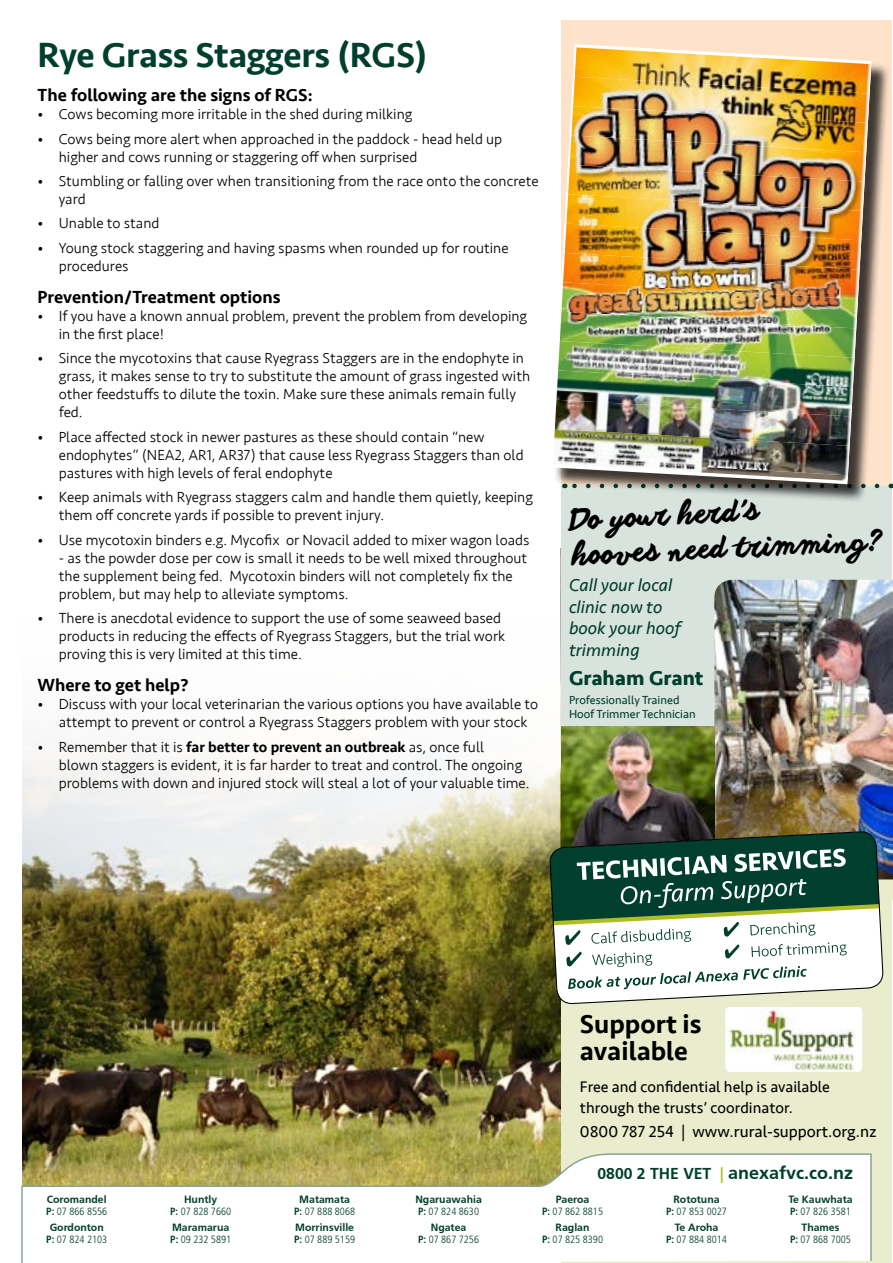
<style>
.page{position:relative;width:893px;height:1263px;background:#fff}
.page>*{position:absolute;margin:0;border:0;box-sizing:border-box;transform-origin:0 0}
.t1{font:500 36px "Seravek";letter-spacing:-.01em;color:#003f2d}
.t2{font:29.7px/35.8px "anothershabby";color:#000}
.t3{font:500 27px/27px "Seravek";color:#000}
.t4{font:700 21px "Seravek";color:#003f2d}
.t5{font:500 18px "Seravek";color:#000}
.t6{font:italic 18px/21.6px "Seravek";color:#003f2d}
.t7{font:700 18px "Frutiger";color:#003f2d}
.t8{font:16.5px "Seravek";color:#000}
.t9{font:15.75px/21.6px "Seravek";color:#000}
.t10{font:300 15px/18px "Seravek";color:#000}
.t11{font:12px/14.4px "Seravek";color:#003f2d}
.t12{font:300 condensed 10.5px/12px "Frutiger";color:#003f2d;text-align:center}
.t13{font:700 10.5px/12px "Frutiger";color:#003f2d}
.s1{font-weight:500}
.s2{font-size:15.75px}
.s3{font-size:15.75px;color:#afbc22}
.s4{font-stretch:condensed}
.s5{font-weight:300;font-stretch:condensed}
.s6{font-weight:700;font-stretch:normal}
.s7{font-weight:700}
</style>
<div class="page">
<img style="left:22px;top:549px;width:539px;height:603px">
<div style="left:561px;top:21px;width:331px;height:465px;background:#fee2ca"></div>
<div style="left:561px;top:486px;width:331px;height:429px;background:#d9e3de"></div>
<div style="left:561px;top:900px;width:331px;height:363px;background:#e9eccd"></div>
<svg style="left:21px;top:1152px;width:851px;height:111px"></svg>
<img style="left:725px;top:1029px;width:137px;height:43px">
<img style="left:714px;top:580px;width:179px;height:299px">
<img style="left:561px;top:726px;width:153px;height:80px">
<svg style="left:22px;top:549px;width:538px;height:322px"></svg>
<img style="left:549px;top:806px;width:334px;height:223px">
<svg style="left:549px;top:832px;width:334px;height:157px;background:#829d90"></svg>
<div style="left:553px;top:47px;width:338px;height:456px;background:#000;opacity:.75"></div>
<svg style="left:553px;top:44px;width:318px;height:440px"></svg>
<img style="left:575px;top:47px;width:296px;height:47px">
<img style="left:573px;top:77px;width:297px;height:46px">
<img style="left:571px;top:106px;width:297px;height:46px">
<img style="left:570px;top:135px;width:296px;height:47px">
<img style="left:568px;top:165px;width:297px;height:46px">
<img style="left:566px;top:194px;width:297px;height:46px">
<img style="left:565px;top:224px;width:296px;height:46px">
<img style="left:563px;top:253px;width:297px;height:46px">
<img style="left:561px;top:282px;width:297px;height:46px">
<img style="left:560px;top:312px;width:296px;height:46px">
<img style="left:558px;top:341px;width:297px;height:46px">
<img style="left:556px;top:370px;width:297px;height:46px">
<img style="left:555px;top:400px;width:296px;height:46px">
<img style="left:553px;top:429px;width:297px;height:46px">
<img style="left:553px;top:458px;width:295px;height:23px">
<h1 class="t1" style="left:38px;top:33px;width:392px">Rye Grass Staggers (RGS)</h1>
<p class="t5" style="left:38px;top:84px;width:277px">The following are the signs of RGS:</p>
<p class="t10" style="left:38px;top:105px;width:376px">• Cows becoming more irritable in the shed during milking</p>
<p class="t10" style="left:59px;top:130px;width:445px;text-indent:-21px">• Cows being more alert when approached in the paddock - head held up higher and cows running or staggering off when surprised</p>
<p class="t10" style="left:59px;top:172px;width:481px;text-indent:-21px">• Stumbling or falling over when transitioning from the race onto the concrete yard</p>
<p class="t10" style="left:38px;top:215px;width:123px">• Unable to stand</p>
<p class="t10" style="left:59px;top:239px;width:451px;text-indent:-21px">• Young stock staggering and having spasms when rounded up for routine procedures</p>
<p class="t5" style="left:38px;top:286px;width:244px">Prevention/Treatment options</p>
<p class="t10" style="left:59px;top:307px;width:470px;text-indent:-21px">• If you have a known annual problem, prevent the problem from developing in the first place!</p>
<p class="t10" style="left:59px;top:350px;width:473px;text-indent:-21px">• Since the mycotoxins that cause Ryegrass Staggers are in the endophyte in grass, it makes sense to try to substitute the amount of grass ingested with other feedstuffs to dilute the toxin. Make sure these animals remain fully fed.</p>
<p class="t10" style="left:59px;top:428px;width:466px;text-indent:-21px">• Place affected stock in newer pastures as these should contain “new endophytes” (NEA2, AR1, AR37) that cause less Ryegrass Staggers than old pastures with high levels of feral endophyte</p>
<p class="t10" style="left:59px;top:488px;width:476px;text-indent:-21px">• Keep animals with Ryegrass staggers calm and handle them quietly, keeping them off concrete yards if possible to prevent injury.</p>
<p class="t10" style="left:38px;top:531px;width:493px">• Use mycotoxin binders e.g. Mycofix or Novacil added to mixer wagon loads</p>
<p class="t10" style="left:59px;top:549px;width:470px">- as the powder dose per cow is small it needs to be well mixed throughout the supplement being fed. Mycotoxin binders will not completely fix the problem, but may help to alleviate symptoms.</p>
<p class="t10" style="left:59px;top:609px;width:448px;text-indent:-21px">• There is anecdotal evidence to support the use of some seaweed based products in reducing the effects of Ryegrass Staggers, but the trial work proving this is very limited at this time.</p>
<p class="t5" style="left:38px;top:674px;width:153px">Where to get help?</p>
<p class="t10" style="left:59px;top:695px;width:481px;text-indent:-21px">• Discuss with your local veterinarian the various options you have available to attempt to prevent or control a Ryegrass Staggers problem with your stock</p>
<p class="t10" style="left:59px;top:738px;width:472px;text-indent:-21px">• Remember that it is <span class="s1">far better to prevent an outbreak</span> as, once full<br>blown staggers is evident, it is far harder to treat and control. The ongoing problems with down and injured stock will steal a lot of your valuable time.</p>
<h2 class="t2" style="left:569px;top:502px;width:311px;rotate:-3deg">Do your herd’s<br>hooves need trimming?</h2>
<p class="t6" style="left:569px;top:574px;width:113px">Call your local clinic now to book your hoof trimming</p>
<h3 class="t4" style="left:569px;top:661px;width:136px">Graham Grant</h3>
<p class="t11" style="left:569px;top:693px;width:128px">Professionally Trained<br>Hoof Trimmer Technician</p>
<h3 class="t3" style="left:580px;top:1010px;width:123px">Support is available</h3>
<p class="t9" style="left:580px;top:1075px;width:251px">Free and confidential help is available through the trusts’ coordinator.</p>
<p class="t8" style="left:580px;top:1119px;width:298px">0800 787 254 | www.rural-support.org.nz</p>
<p class="t7" style="left:597px;top:1162px;width:257px"><span class="s2">0800 2 THE VET</span> <span class="s3">|</span> anexafvc.co.nz</p>
<p class="t13" style="left:46px;top:1193px;width:62px">Coromandel<br><span class="s4">P:</span> <span class="s5">07 866 8556</span></p>
<p class="t13" style="left:46px;top:1222px;width:62px;text-align:center">Gordonton<br><span class="s4">P:</span> <span class="s5">07 824 2103</span></p>
<p class="t12" style="left:170px;top:1194px;width:62px"><span class="s6">Huntly<br></span><span class="s7">P:</span> 07 828 7660</p>
<p class="t13" style="left:170px;top:1222px;width:62px">Maramarua<br><span class="s4">P:</span> <span class="s5">09 232 5891</span></p>
<p class="t12" style="left:294px;top:1194px;width:62px"><span class="s6">Matamata<br></span><span class="s7">P:</span> 07 888 8068</p>
<p class="t13" style="left:294px;top:1222px;width:62px">Morrinsville<br><span class="s4">P:</span> <span class="s5">07 889 5159</span></p>
<p class="t13" style="left:415px;top:1193px;width:68px">Ngaruawahia<br><span class="s4">P:</span> <span class="s5">07 824 8630</span></p>
<p class="t12" style="left:418px;top:1222px;width:62px"><span class="s6">Ngatea<br></span><span class="s7">P:</span> 07 867 7256</p>
<p class="t12" style="left:542px;top:1194px;width:62px"><span class="s6">Paeroa<br></span><span class="s7">P:</span> 07 862 8815</p>
<p class="t12" style="left:542px;top:1222px;width:62px"><span class="s6">Raglan<br></span><span class="s7">P:</span> 07 825 8390</p>
<p class="t12" style="left:666px;top:1194px;width:62px"><span class="s6">Rototuna<br></span><span class="s7">P:</span> 07 853 0027</p>
<p class="t12" style="left:666px;top:1222px;width:62px"><span class="s6">Te Aroha<br></span><span class="s7">P:</span> 07 884 8014</p>
<p class="t13" style="left:788px;top:1193px;width:66px">Te Kauwhata<br><span class="s4">P:</span> <span class="s5">07 826 3581</span></p>
<p class="t12" style="left:790px;top:1222px;width:62px"><span class="s6">Thames<br></span><span class="s7">P:</span> 07 868 7005</p>
</div>
